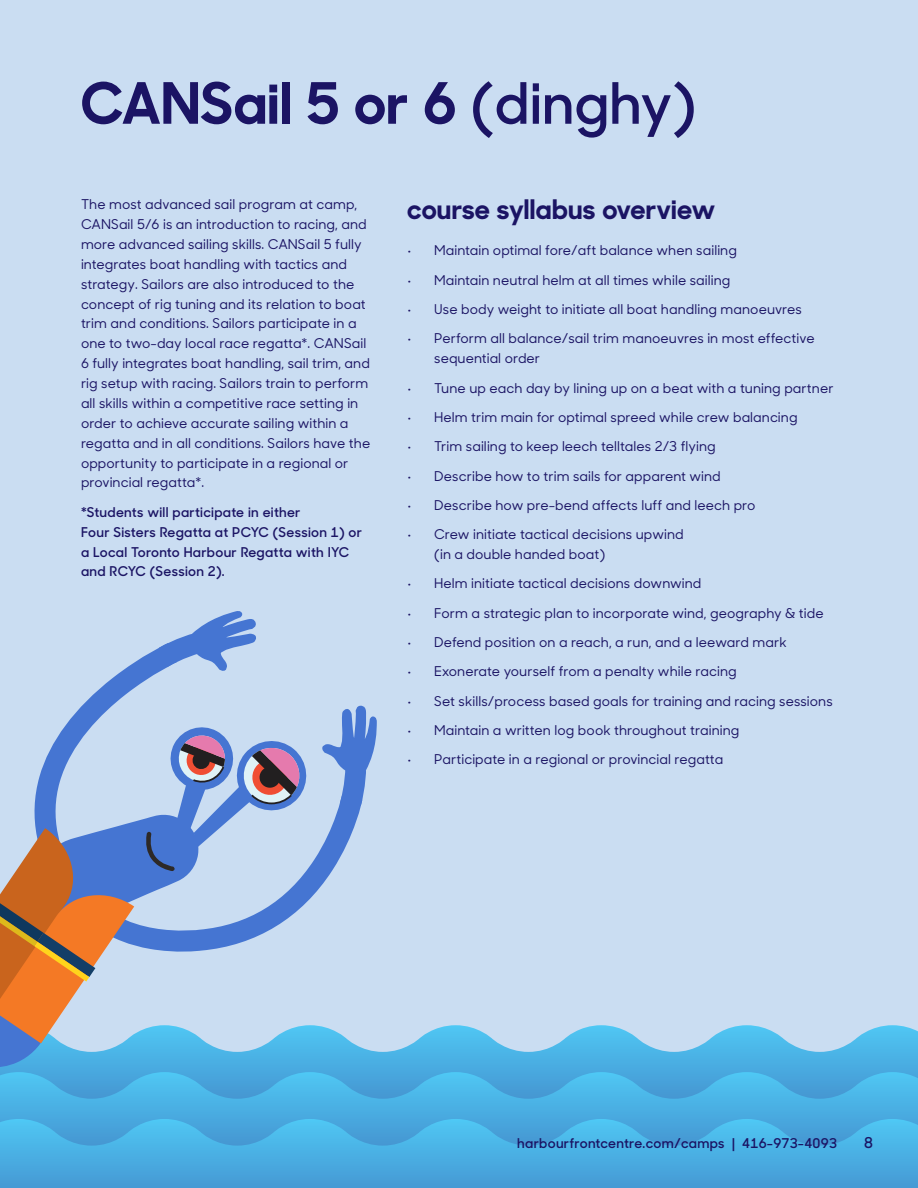
<style>
.page{position:relative;width:918px;height:1188px;background:#caddf2}
.page>*{position:absolute;margin:0;border:0;box-sizing:border-box;transform-origin:0 0}
.t1{font:700 57px "Sharp Sans No 1";letter-spacing:.005em;color:#1b1464}
.t2{font:700 27px "Sharp Sans No 1";color:#1b1464}
.t3{font:600 15px "Sharp Sans No 1";color:#1b1464}
.t4{font:500 13.5px/19.8px "Sharp Sans No 1";letter-spacing:.005em;color:#1b1464}
.t5{font:600 13.5px/19.8px "Sharp Sans No 1";letter-spacing:.02em;color:#1b1464}
.s1{font-weight:600}
</style>
<div class="page">
<svg style="left:0;top:1025px;width:918px;height:47px"></svg>
<svg style="left:0;top:1072px;width:918px;height:47px;background:#4aafe3"></svg>
<svg style="left:0;top:1119px;width:918px;height:69px;background:#49aadf"></svg>
<svg style="left:322px;top:705px;width:55px;height:96px"></svg>
<svg style="left:310px;top:796px;width:52px;height:103px"></svg>
<svg style="left:0;top:1043px;width:201px;height:28px;background:#51ace3"></svg>
<svg style="left:0;top:611px;width:310px;height:432px"></svg>
<h1 class="t1" style="left:81px;top:61px;width:616px">CANSail 5 or 6 <span class="s1">(dinghy)</span></h1>
<p class="t4" style="left:81px;top:194px;width:291px">The most advanced sail program at camp, CANSail 5/6 is an introduction to racing, and more advanced sailing skills. CANSail 5 fully integrates boat handling with tactics and strategy. Sailors are also introduced to the concept of rig tuning and its relation to boat trim and conditions. Sailors participate in a one to two-day local race regatta*. CANSail 6 fully integrates boat handling, sail trim, and rig setup with racing. Sailors train to perform all skills within a competitive race setting in order to achieve accurate sailing within a regatta and in all conditions. Sailors have the opportunity to participate in a regional or provincial regatta*.</p>
<p class="t5" style="left:81px;top:501px;width:282px">*Students will participate in either<br>Four Sisters Regatta at PCYC (Session 1) or a Local Toronto Harbour Regatta with IYC and RCYC (Session 2).</p>
<h2 class="t2" style="left:407px;top:190px;width:310px">course syllabus overview</h2>
<p class="t4" style="left:407px;top:240px;width:331px">• Maintain optimal fore/aft balance when sailing</p>
<p class="t4" style="left:407px;top:269px;width:325px">• Maintain neutral helm at all times while sailing</p>
<p class="t4" style="left:407px;top:299px;width:396px">• Use body weight to initiate all boat handling manoeuvres</p>
<p class="t4" style="left:434px;top:328px;width:382px;text-indent:-27px">• Perform all balance/sail trim manoeuvres in most effective sequential order</p>
<p class="t4" style="left:407px;top:377px;width:428px">• Tune up each day by lining up on a beat with a tuning partner</p>
<p class="t4" style="left:407px;top:407px;width:392px">• Helm trim main for optimal spreed while crew balancing</p>
<p class="t4" style="left:407px;top:436px;width:310px">• Trim sailing to keep leech telltales 2/3 flying</p>
<p class="t4" style="left:407px;top:465px;width:315px">• Describe how to trim sails for apparent wind</p>
<p class="t4" style="left:407px;top:495px;width:350px">• Describe how pre-bend affects luff and leech pro</p>
<p class="t4" style="left:434px;top:524px;width:251px;text-indent:-27px">• Crew initiate tactical decisions upwind (in a double handed boat)</p>
<p class="t4" style="left:407px;top:573px;width:296px">• Helm initiate tactical decisions downwind</p>
<p class="t4" style="left:407px;top:602px;width:418px">• Form a strategic plan to incorporate wind, geography &amp; tide</p>
<p class="t4" style="left:407px;top:632px;width:381px">• Defend position on a reach, a run, and a leeward mark</p>
<p class="t4" style="left:407px;top:661px;width:331px">• Exonerate yourself from a penalty while racing</p>
<p class="t4" style="left:407px;top:690px;width:427px">• Set skills/process based goals for training and racing sessions</p>
<p class="t4" style="left:407px;top:720px;width:334px">• Maintain a written log book throughout training</p>
<p class="t4" style="left:407px;top:749px;width:317px">• Participate in a regional or provincial regatta</p>
<p class="t5" style="left:517px;top:1132px;width:321px">harbourfrontcentre.com/camps | 416-973-4093</p>
<p class="t3" style="left:864px;top:1131px;width:10px">8</p>
</div>
